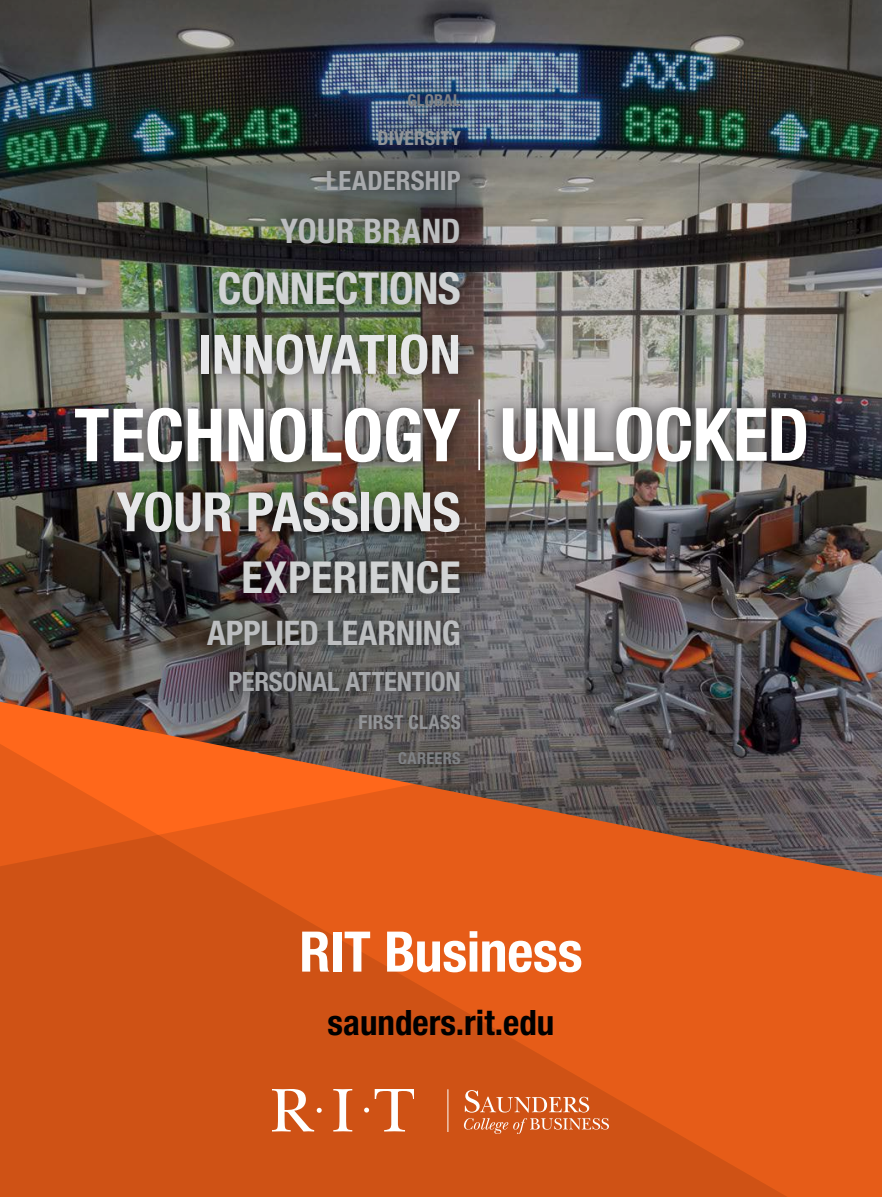
<style>
.page{position:relative;width:882px;height:1197px;background:#fff}
.page>*{position:absolute;margin:0;border:0;box-sizing:border-box;transform-origin:0 0}
.t1{font:700 condensed 73.5px "Helvetica Neue LT Std";letter-spacing:-.005em;color:#fff}
.t2{font:700 condensed 56px "Helvetica Neue LT Std";letter-spacing:-.005em;color:#fff}
.t3{font:700 condensed 54.25px "Helvetica Neue LT Std";letter-spacing:-.005em;color:#e6e7e8}
.t4{font:700 condensed 44.1px "Helvetica Neue LT Std";letter-spacing:-.01em;color:#d1d3d4}
.t5{font:700 condensed 35px "Helvetica Neue LT Std";color:#000}
.t6{font:700 condensed 33.95px "Helvetica Neue LT Std";letter-spacing:-.01em;color:#bcbec0}
.t7{font:700 condensed 33.95px "Helvetica Neue LT Std";letter-spacing:.01em;color:#bcbec0}
.t8{font:700 condensed 26.6px "Helvetica Neue LT Std";letter-spacing:-.005em;color:#a7a9ac}
.t9{font:700 condensed 19.43px "Helvetica Neue LT Std";letter-spacing:.015em;color:#939598}
.t10{font:700 condensed 16.45px "Helvetica Neue LT Std";letter-spacing:.02em;color:#808285}
</style>
<div class="page">
<img style="left:0;top:0;width:882px;height:691px">
<svg style="left:0;top:691px;width:882px;height:506px;background:#d1571b"></svg>
<svg style="left:464px;top:1090px;width:145px;height:44px;background:#d66d3a"></svg>
<svg style="left:333px;top:1090px;width:19px;height:42px"></svg>
<svg style="left:375px;top:1090px;width:39px;height:42px"></svg>
<svg style="left:273px;top:1090px;width:49px;height:42px"></svg>
<svg style="left:364px;top:1108px;width:5px;height:5px"></svg>
<hr style="left:448px;top:1089px;width:1px;height:43px;background:#fff">
<div style="left:58px;top:78px;width:765px;height:703px;background:#000;opacity:.75"></div>
<hr style="left:478px;top:399px;width:2px;height:71px;background:#fff">
<p class="t10" style="left:407px;top:90px;width:55px">GLOBAL</p>
<p class="t9" style="left:378px;top:126px;width:85px">DIVERSITY</p>
<p class="t8" style="left:326px;top:164px;width:136px">LEADERSHIP</p>
<p class="t7" style="left:281px;top:210px;width:182px">YOUR BRAND</p>
<h3 class="t4" style="left:218px;top:261px;width:244px">CONNECTIONS</h3>
<h3 class="t3" style="left:198px;top:322px;width:264px">INNOVATION</h3>
<h1 class="t1" style="left:74px;top:391px;width:388px">TECHNOLOGY</h1>
<h3 class="t3" style="left:117px;top:479px;width:346px">YOUR PASSIONS</h3>
<h3 class="t4" style="left:241px;top:550px;width:221px">EXPERIENCE</h3>
<p class="t6" style="left:207px;top:612px;width:255px">APPLIED LEARNING</p>
<p class="t8" style="left:228px;top:665px;width:234px">PERSONAL ATTENTION</p>
<p class="t9" style="left:358px;top:710px;width:104px">FIRST CLASS</p>
<p class="t10" style="left:398px;top:748px;width:64px">CAREERS</p>
<h1 class="t1" style="left:500px;top:390px;width:311px">UNLOCKED</h1>
<h2 class="t2" style="left:299px;top:918px;width:285px">RIT Business</h2>
<h3 class="t5" style="left:328px;top:1002px;width:228px">saunders.rit.edu</h3>
</div>
